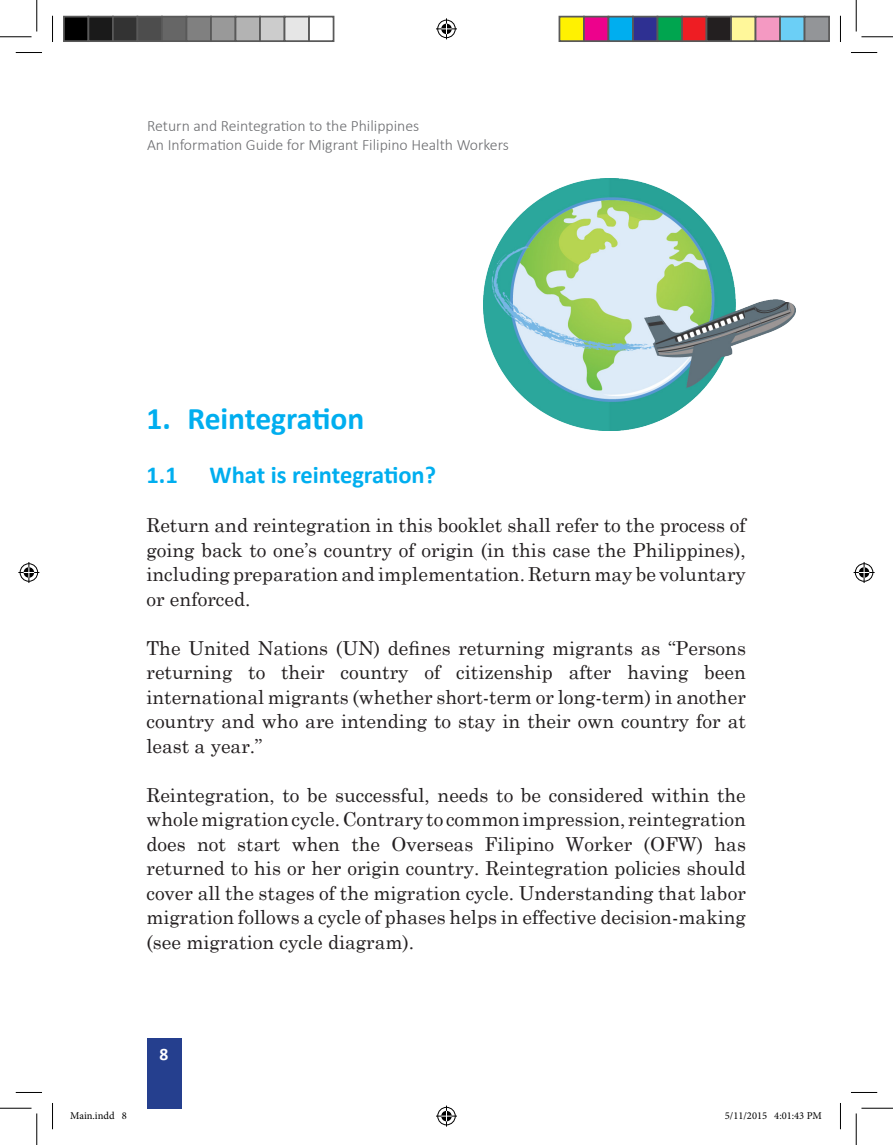
<style>
.page{position:relative;width:893px;height:1145px;background:#fff}
.page>*{position:absolute;margin:0;border:0;box-sizing:border-box;transform-origin:0 0}
.t1{font:700 31.5px "Calibri";letter-spacing:-.005em;color:#00aeef}
.t2{font:700 24.5px "Calibri";color:#00aeef}
.t3{font:19.25px/24.5px "Century Schoolbook";color:#231f20;text-align:justify}
.t4{font:700 17.5px "Calibri";color:#fff}
.t5{font:300 15.75px/18.9px "Calibri";color:#6c6d70}
.t6{font:10.5px "Minion Pro";color:#000}
</style>
<div class="page">
<div style="left:147px;top:1037px;width:35px;height:71px;background:#253f8e"></div>
<img style="left:483px;top:178px;width:312px;height:252px">
<svg style="left:16px;top:52px;width:26px;height:1px"></svg>
<svg style="left:851px;top:52px;width:26px;height:1px"></svg>
<svg style="left:16px;top:1092px;width:26px;height:1px"></svg>
<svg style="left:851px;top:1092px;width:26px;height:1px"></svg>
<svg style="left:52px;top:16px;width:1px;height:26px"></svg>
<svg style="left:52px;top:1103px;width:1px;height:26px"></svg>
<svg style="left:840px;top:16px;width:1px;height:26px"></svg>
<svg style="left:840px;top:1103px;width:1px;height:26px"></svg>
<hr style="left:0;top:36px;width:32px;height:1px;background:#000">
<hr style="left:861px;top:36px;width:31px;height:1px;background:#000">
<hr style="left:0;top:1107px;width:32px;height:1px;background:#000">
<hr style="left:861px;top:1107px;width:31px;height:1px;background:#000">
<hr style="left:36px;top:0;width:1px;height:32px;background:#000">
<hr style="left:36px;top:1113px;width:1px;height:31px;background:#000">
<hr style="left:855px;top:0;width:1px;height:32px;background:#000">
<hr style="left:855px;top:1113px;width:1px;height:31px;background:#000">
<svg style="left:436px;top:18px;width:21px;height:21px"></svg>
<svg style="left:436px;top:1105px;width:21px;height:21px"></svg>
<svg style="left:18px;top:562px;width:21px;height:21px"></svg>
<svg style="left:853px;top:562px;width:21px;height:21px"></svg>
<div style="left:64px;top:17px;width:24px;height:24px;background:#000"></div>
<div style="left:63px;top:16px;width:26px;height:26px;border:2px solid #595959"></div>
<div style="left:88px;top:17px;width:25px;height:24px;background:#1a1a1a"></div>
<div style="left:88px;top:16px;width:26px;height:26px;border:2px solid #595959"></div>
<div style="left:113px;top:17px;width:24px;height:24px;background:#333"></div>
<div style="left:112px;top:16px;width:26px;height:26px;border:2px solid #595959"></div>
<div style="left:137px;top:17px;width:25px;height:24px;background:#4d4d4d"></div>
<div style="left:136px;top:16px;width:27px;height:26px;border:2px solid #595959"></div>
<div style="left:162px;top:17px;width:24px;height:24px;background:#666"></div>
<div style="left:161px;top:16px;width:26px;height:26px;border:2px solid #595959"></div>
<div style="left:186px;top:17px;width:25px;height:24px;background:#808080"></div>
<div style="left:186px;top:16px;width:26px;height:26px;border:2px solid #595959"></div>
<div style="left:211px;top:17px;width:24px;height:24px;background:#999"></div>
<div style="left:210px;top:16px;width:26px;height:26px;border:2px solid #595959"></div>
<div style="left:235px;top:17px;width:25px;height:24px;background:#b3b3b3"></div>
<div style="left:234px;top:16px;width:27px;height:26px;border:2px solid #595959"></div>
<div style="left:260px;top:17px;width:24px;height:24px;background:#ccc"></div>
<div style="left:259px;top:16px;width:26px;height:26px;border:2px solid #595959"></div>
<div style="left:284px;top:17px;width:25px;height:24px;background:#e6e6e6"></div>
<div style="left:284px;top:16px;width:26px;height:26px;border:2px solid #595959"></div>
<div style="left:308px;top:16px;width:26px;height:26px;border:2px solid #595959"></div>
<div style="left:559px;top:17px;width:25px;height:24px;background:#fff101"></div>
<div style="left:558px;top:16px;width:26px;height:26px;border:2px solid #595959"></div>
<div style="left:584px;top:17px;width:24px;height:24px;background:#ed028c"></div>
<div style="left:583px;top:16px;width:26px;height:26px;border:2px solid #595959"></div>
<div style="left:608px;top:17px;width:25px;height:24px;background:#00aeef"></div>
<div style="left:607px;top:16px;width:27px;height:26px;border:2px solid #595959"></div>
<div style="left:633px;top:17px;width:24px;height:24px;background:#2e3092"></div>
<div style="left:632px;top:16px;width:26px;height:26px;border:2px solid #595959"></div>
<div style="left:657px;top:17px;width:25px;height:24px;background:#00a54f"></div>
<div style="left:656px;top:16px;width:26px;height:26px;border:2px solid #595959"></div>
<div style="left:682px;top:17px;width:24px;height:24px;background:#ee1d23"></div>
<div style="left:681px;top:16px;width:26px;height:26px;border:2px solid #595959"></div>
<div style="left:706px;top:17px;width:25px;height:24px;background:#231f20"></div>
<div style="left:705px;top:16px;width:27px;height:26px;border:2px solid #595959"></div>
<div style="left:731px;top:17px;width:24px;height:24px;background:#fff79a"></div>
<div style="left:730px;top:16px;width:26px;height:26px;border:2px solid #595959"></div>
<div style="left:755px;top:17px;width:25px;height:24px;background:#f499c2"></div>
<div style="left:754px;top:16px;width:26px;height:26px;border:2px solid #595959"></div>
<div style="left:780px;top:17px;width:24px;height:24px;background:#6bcff6"></div>
<div style="left:779px;top:16px;width:26px;height:26px;border:2px solid #595959"></div>
<div style="left:804px;top:17px;width:25px;height:24px;background:#939598"></div>
<div style="left:803px;top:16px;width:27px;height:26px;border:2px solid #595959"></div>
<p class="t5" style="left:147px;top:116px;width:363px">Return and Reintegration to the Philippines<br>An Information Guide for Migrant Filipino Health Workers</p>
<h1 class="t1" style="left:146px;top:398px;width:219px">1. Reintegration</h1>
<p class="t2" style="left:146px;top:459px;width:33px">1.1</p>
<p class="t2" style="left:209px;top:459px;width:228px">What is reintegration?</p>
<p class="t3" style="left:146px;top:511px;width:601px">Return and reintegration in this booklet shall refer to the process of going back to one’s country of origin (in this case the Philippines), including preparation and implementation. Return may be voluntary or enforced.</p>
<p class="t3" style="left:146px;top:633px;width:601px">The United Nations (UN) defines returning migrants as “Persons returning to their country of citizenship after having been international migrants (whether short-term or long-term) in another country and who are intending to stay in their own country for at least a year.”</p>
<p class="t3" style="left:146px;top:780px;width:601px">Reintegration, to be successful, needs to be considered within the whole migration cycle. Contrary to common impression, reintegration does not start when the Overseas Filipino Worker (OFW) has returned to his or her origin country. Reintegration policies should cover all the stages of the migration cycle. Understanding that labor migration follows a cycle of phases helps in effective decision-making (see migration cycle diagram).</p>
<p class="t4" style="left:160px;top:1043px;width:10px">8</p>
<p class="t6" style="left:70px;top:1108px;width:58px">Main.indd 8</p>
<p class="t6" style="left:724px;top:1108px;width:99px">5/11/2015 4:01:43 PM</p>
</div>
